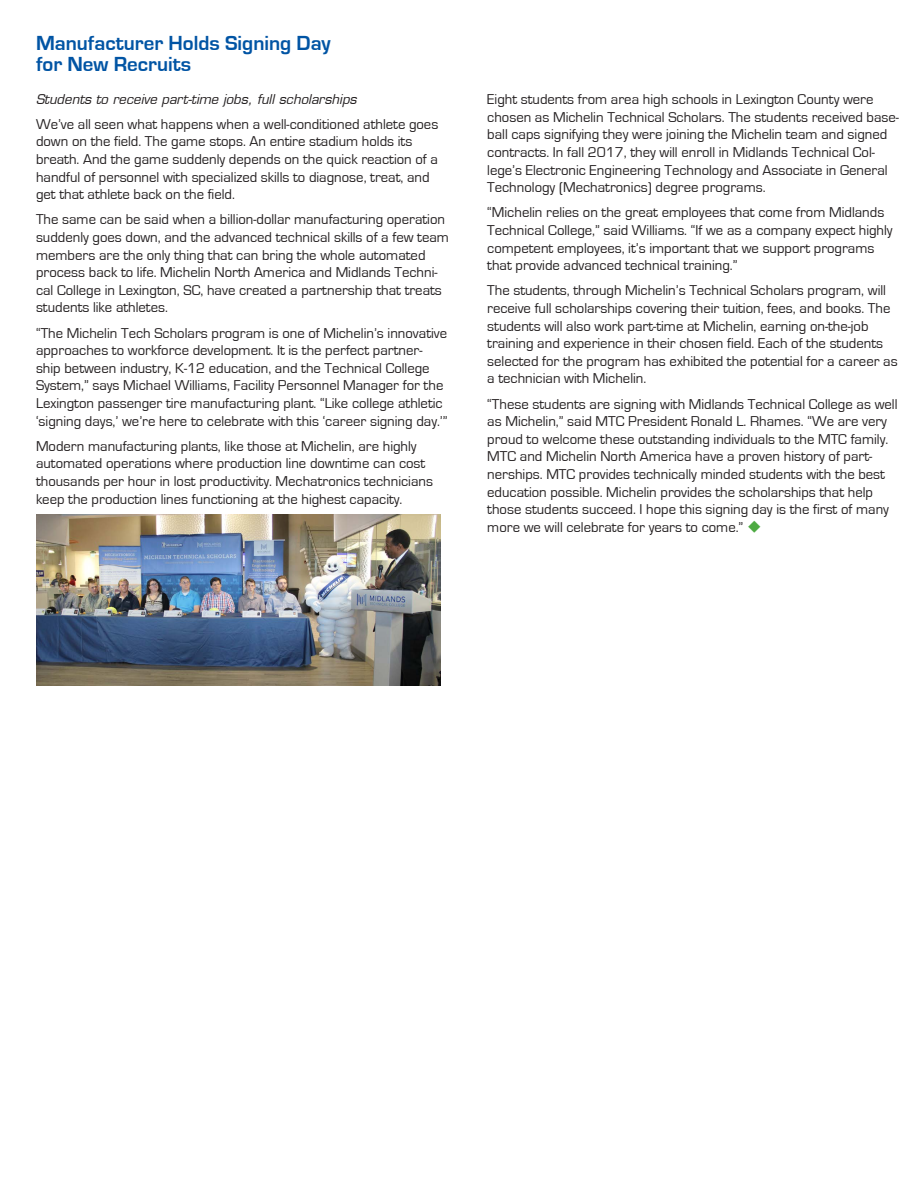
<style>
.page{position:relative;width:918px;height:1188px;background:#fff}
.page>*{position:absolute;margin:0;border:0;box-sizing:border-box;transform-origin:0 0}
.t1{font:700 21px/21px "Eurostile";color:#0054a4}
.t2{font:14.7px/17.7px "Eurostile";color:#231f20}
.t3{font:italic 13.2px "Eurostile";color:#231f20}
.s1{color:#4daa42}
</style>
<div class="page">
<img style="left:36px;top:515px;width:405px;height:171px">
<h1 class="t1" style="left:36px;top:33px;width:296px">Manufacturer Holds Signing Day for New Recruits</h1>
<p class="t3" style="left:36px;top:91px;width:322px">Students to receive part-time jobs, full scholarships</p>
<p class="t2" style="left:36px;top:115px;width:404px">We’ve all seen what happens when a well-conditioned athlete goes down on the field. The game stops. An entire stadium holds its breath. And the game suddenly depends on the quick reaction of a handful of personnel with specialized skills to diagnose, treat, and get that athlete back on the field.</p>
<p class="t2" style="left:36px;top:211px;width:415px">The same can be said when a billion-dollar manufacturing operation suddenly goes down, and the advanced technical skills of a few team members are the only thing that can bring the whole automated process back to life. Michelin North America and Midlands Techni&shy;cal College in Lexington, SC, have created a partnership that treats students like athletes.</p>
<p class="t2" style="left:36px;top:324px;width:413px">“The Michelin Tech Scholars program is one of Michelin’s innovative approaches to workforce development. It is the perfect partner&shy;ship between industry, K-12 education, and the Technical College System,” says Michael Williams, Facility Personnel Manager for the Lexington passenger tire manufacturing plant. “Like college athletic ‘signing days,’ we’re here to celebrate with this ‘career signing day.’”</p>
<p class="t2" style="left:36px;top:437px;width:399px">Modern manufacturing plants, like those at Michelin, are highly automated operations where production line downtime can cost thousands per hour in lost productivity. Mechatronics technicians keep the production lines functioning at the highest capacity.</p>
<p class="t2" style="left:487px;top:91px;width:413px">Eight students from area high schools in Lexington County were chosen as Michelin Technical Scholars. The students received base&shy;ball caps signifying they were joining the Michelin team and signed contracts. In fall 2017, they will enroll in Midlands Technical Col&shy;lege’s Electronic Engineering Technology and Associate in General Technology (Mechatronics) degree programs.</p>
<p class="t2" style="left:487px;top:204px;width:407px">“Michelin relies on the great employees that come from Midlands Technical College,” said Williams. “If we as a company expect highly competent employees, it’s important that we support programs that provide advanced technical training.”</p>
<p class="t2" style="left:487px;top:282px;width:412px">The students, through Michelin’s Technical Scholars program, will receive full scholarships covering their tuition, fees, and books. The students will also work part-time at Michelin, earning on-the-job training and experience in their chosen field. Each of the students selected for the program has exhibited the potential for a career as a technician with Michelin.</p>
<p class="t2" style="left:487px;top:395px;width:412px">“These students are signing with Midlands Technical College as well as Michelin,” said MTC President Ronald L. Rhames. “We are very proud to welcome these outstanding individuals to the MTC family.<br>MTC and Michelin North America have a proven history of part&shy;nerships. MTC provides technically minded students with the best education possible. Michelin provides the scholarships that help those students succeed. I hope this signing day is the first of many more we will celebrate for years to come.” <span class="s1">◆</span></p>
</div>
